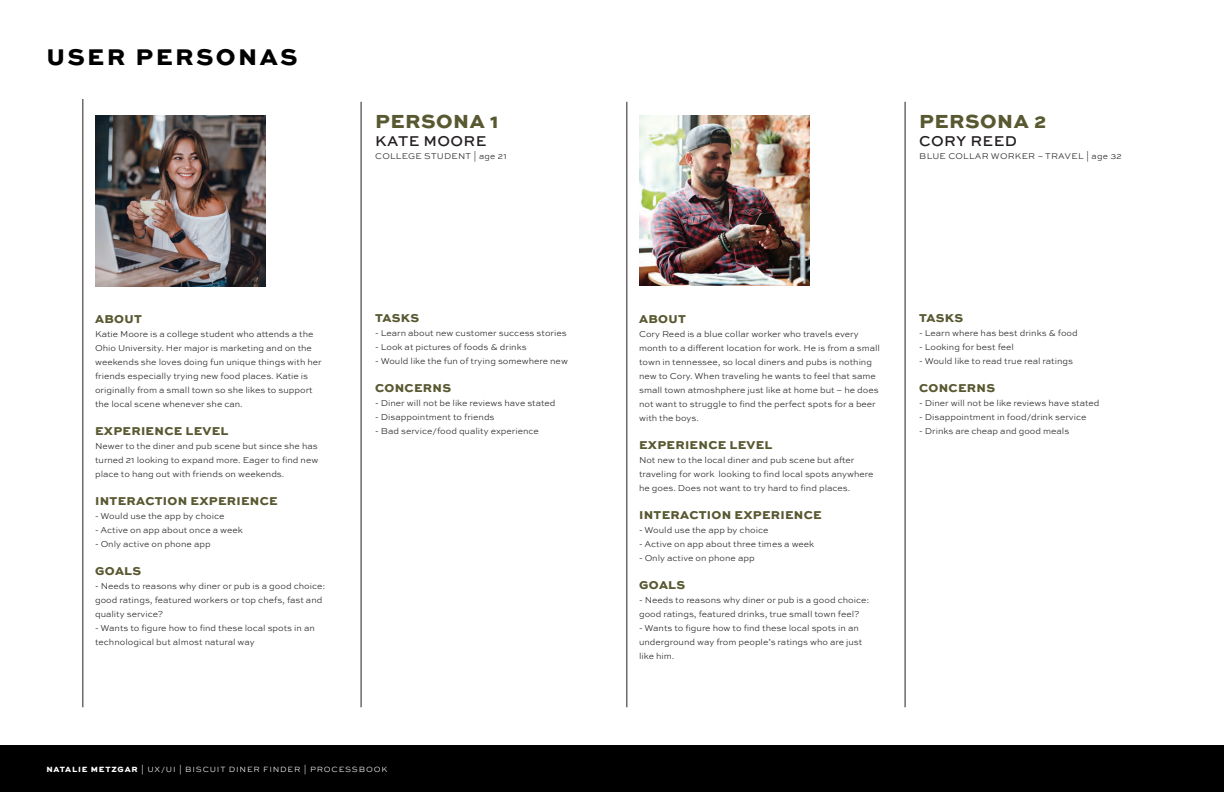
<style>
.page{position:relative;width:1224px;height:792px;background:#fff}
.page>*{position:absolute;margin:0;border:0;box-sizing:border-box;transform-origin:0 0}
.t1{font:800 24px "Sweet Sans Pro";letter-spacing:.1em;color:#000}
.t2{font:800 20px "Sweet Sans Pro";letter-spacing:.025em;color:#585831}
.t3{font:500 15px "Sweet Sans Pro";letter-spacing:.025em;color:#231f20}
.t4{font:800 12px "Sweet Sans Pro";letter-spacing:.025em;color:#585831}
.t5{font:300 9px/14px "Sweet Sans Pro";color:#231f20}
.t6{font:300 8.8px "Sweet Sans Pro";letter-spacing:.025em;color:#231f20}
.t7{font:300 8px "Sweet Sans Pro";letter-spacing:.1em;color:#fff}
.s1{font-weight:800}
</style>
<div class="page">
<div style="left:0;top:746px;width:1224px;height:46px;background:#000"></div>
<hr style="left:361px;top:102px;width:1px;height:605px;background:#231f20">
<hr style="left:905px;top:102px;width:1px;height:605px;background:#231f20">
<hr style="left:83px;top:99px;width:1px;height:608px;background:#231f20">
<hr style="left:627px;top:102px;width:1px;height:605px;background:#231f20">
<img style="left:639px;top:115px;width:171px;height:171px">
<img style="left:95px;top:115px;width:171px;height:172px">
<h1 class="t1" style="left:46px;top:38px;width:253px">USER PERSONAS</h1>
<h2 class="t2" style="left:375px;top:106px;width:125px">PERSONA 1</h2>
<h3 class="t3" style="left:375px;top:130px;width:113px">KATE MOORE</h3>
<p class="t6" style="left:375px;top:150px;width:133px">COLLEGE STUDENT | age 21</p>
<h3 class="t4" style="left:95px;top:309px;width:48px">ABOUT</h3>
<p class="t5" style="left:95px;top:326px;width:228px">Katie Moore is a college student who attends a the Ohio University. Her major is marketing and on the weekends she loves doing fun unique things with her friends especially trying new food places. Katie is originally from a small town so she likes to support the local scene whenever she can.</p>
<h3 class="t4" style="left:95px;top:421px;width:135px">EXPERIENCE LEVEL</h3>
<p class="t5" style="left:95px;top:438px;width:225px;text-align:justify">Newer to the diner and pub scene but since she has turned 21 looking to expand more. Eager to find new place to hang out with friends on weekends.</p>
<h3 class="t4" style="left:95px;top:491px;width:184px">INTERACTION EXPERIENCE</h3>
<p class="t5" style="left:95px;top:508px;width:131px">- Would use the app by choice</p>
<p class="t5" style="left:95px;top:522px;width:149px">- Active on app about once a week</p>
<p class="t5" style="left:95px;top:536px;width:117px">- Only active on phone app</p>
<h3 class="t4" style="left:95px;top:561px;width:48px">GOALS</h3>
<p class="t5" style="left:95px;top:578px;width:232px">- Needs to reasons why diner or pub is a good choice: good ratings, featured workers or top chefs, fast and quality service?</p>
<p class="t5" style="left:95px;top:620px;width:221px">- Wants to figure how to find these local spots in an technological but almost natural way</p>
<h3 class="t4" style="left:375px;top:309px;width:45px">TASKS</h3>
<p class="t5" style="left:375px;top:326px;width:193px">- Learn about new customer success stories</p>
<p class="t5" style="left:375px;top:340px;width:153px">- Look at pictures of foods &amp; drinks</p>
<p class="t5" style="left:375px;top:354px;width:194px">- Would like the fun of trying somewhere new</p>
<h3 class="t4" style="left:375px;top:379px;width:77px">CONCERNS</h3>
<p class="t5" style="left:375px;top:396px;width:182px">- Diner will not be like reviews have stated</p>
<p class="t5" style="left:375px;top:410px;width:121px">- Disappointment to friends</p>
<p class="t5" style="left:375px;top:424px;width:165px">- Bad service/food quality experience</p>
<p class="t7" style="left:46px;top:764px;width:342px"><span class="s1">NATALIE METZGAR</span> | UX/UI | BISCUIT DINER FINDER | PROCESSBOOK</p>
<h2 class="t2" style="left:919px;top:106px;width:129px">PERSONA 2</h2>
<h3 class="t3" style="left:919px;top:130px;width:99px">CORY REED</h3>
<p class="t6" style="left:919px;top:150px;width:204px">BLUE COLLAR WORKER – TRAVEL | age 32</p>
<h3 class="t4" style="left:639px;top:309px;width:48px">ABOUT</h3>
<p class="t5" style="left:639px;top:326px;width:242px">Cory Reed is a blue collar worker who travels every month to a different location for work. He is from a small town in tennessee, so local diners and pubs is nothing new to Cory. When traveling he wants to feel that same small town atmoshphere just like at home but – he does not want to struggle to find the perfect spots for a beer with the boys.</p>
<h3 class="t4" style="left:639px;top:435px;width:135px">EXPERIENCE LEVEL</h3>
<p class="t5" style="left:639px;top:452px;width:236px">Not new to the local diner and pub scene but after traveling for work looking to find local spots anywhere he goes. Does not want to try hard to find places.</p>
<h3 class="t4" style="left:639px;top:505px;width:184px">INTERACTION EXPERIENCE</h3>
<p class="t5" style="left:639px;top:522px;width:131px">- Would use the app by choice</p>
<p class="t5" style="left:639px;top:536px;width:177px">- Active on app about three times a week</p>
<p class="t5" style="left:639px;top:550px;width:117px">- Only active on phone app</p>
<h3 class="t4" style="left:639px;top:575px;width:48px">GOALS</h3>
<p class="t5" style="left:639px;top:592px;width:232px">- Needs to reasons why diner or pub is a good choice: good ratings, featured drinks, true small town feel?</p>
<p class="t5" style="left:639px;top:620px;width:225px">- Wants to figure how to find these local spots in an underground way from people’s ratings who are just like him.</p>
<h3 class="t4" style="left:919px;top:309px;width:45px">TASKS</h3>
<p class="t5" style="left:919px;top:326px;width:160px">- Learn where has best drinks &amp; food</p>
<p class="t5" style="left:919px;top:340px;width:96px">- Looking for best feel</p>
<p class="t5" style="left:919px;top:354px;width:155px">- Would like to read true real ratings</p>
<h3 class="t4" style="left:919px;top:379px;width:77px">CONCERNS</h3>
<p class="t5" style="left:919px;top:396px;width:182px">- Diner will not be like reviews have stated</p>
<p class="t5" style="left:919px;top:410px;width:169px">- Disappointment in food/drink service</p>
<p class="t5" style="left:919px;top:424px;width:152px">- Drinks are cheap and good meals</p>
</div>
